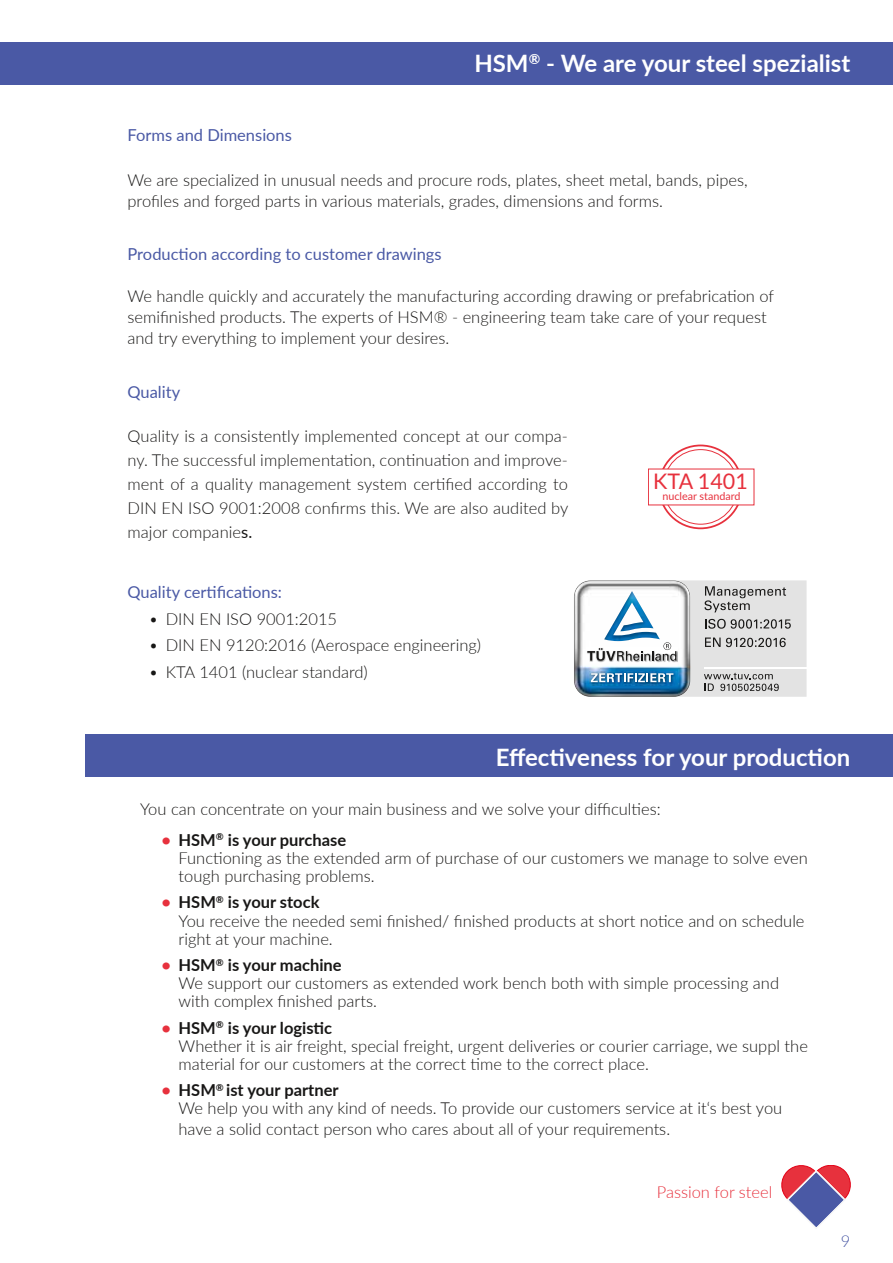
<style>
.page{position:relative;width:893px;height:1263px;background:#fff}
.page>*{position:absolute;margin:0;border:0;box-sizing:border-box;transform-origin:0 0}
.t1{font:700 24px "Lato";color:#fff}
.t2{font:21.45px "Lato";color:#e7313d}
.t3{font:300 16.5px/18px "Lato";color:#181716}
.t4{font:16.5px "Lato";color:#4a59a5}
.t5{font:300 16.5px "Lato";color:#e7313d}
.t6{font:300 16.5px "Lato";color:#4a59a5}
.t7{font:10.8px "Lato";color:#e7313d}
.s1{font-weight:400}
.s2{font-weight:700;color:#e7313d}
.s3{font-weight:700}
</style>
<div class="page">
<div style="left:0;top:43px;width:893px;height:42px;background:#4a59a5"></div>
<svg style="left:781px;top:1165px;width:69px;height:62px"></svg>
<div style="left:85px;top:734px;width:808px;height:43px;background:#4a59a5"></div>
<svg style="left:574px;top:580px;width:233px;height:117px"></svg>
<svg style="left:659px;top:445px;width:83px;height:83px"></svg>
<div style="left:663px;top:450px;width:75px;height:74px;background:#fff;border-radius:50%"></div>
<div style="left:648px;top:469px;width:106px;height:36px;background:#fff"></div>
<h1 class="t1" style="left:474px;top:46px;width:377px">HSM<sup>®</sup> - We are your steel spezialist</h1>
<p class="t4" style="left:128px;top:123px;width:166px">Forms and Dimensions</p>
<p class="t3" style="left:128px;top:169px;width:622px;line-height:21px">We are specialized in unusual needs and procure rods, plates, sheet metal, bands, pipes, profiles and forged parts in various materials, grades, dimensions and forms.</p>
<p class="t4" style="left:128px;top:243px;width:316px">Production according to customer drawings</p>
<p class="t3" style="left:128px;top:285px;width:648px;line-height:21px">We handle quickly and accurately the manufacturing according drawing or prefabrication of semifinished products. The experts of HSM® - engineering team take care of your request and try everything to implement your desires.</p>
<p class="t4" style="left:127px;top:380px;width:54px">Quality</p>
<p class="t3" style="left:127px;top:423px;width:442px;line-height:24px;text-align:justify">Quality is a consistently implemented concept at our compa&shy;ny. The successful implementation, continuation and improve&shy;ment of a quality management system certified according to DIN EN ISO 9001:2008 confirms this. We are also audited by major companie<span class="s1">s.</span></p>
<p class="t4" style="left:127px;top:581px;width:156px">Quality certifications:</p>
<p class="t3" style="left:149px;top:609px;width:190px">• DIN EN ISO 9001:2015</p>
<p class="t3" style="left:149px;top:636px;width:334px">• DIN EN 9120:2016 (Aerospace engineering)</p>
<p class="t3" style="left:149px;top:662px;width:221px">• KTA 1401 (nuclear standard)</p>
<h2 class="t2" style="left:653px;top:466px;width:96px">KTA 1401</h2>
<p class="t7" style="left:662px;top:488px;width:79px">nuclear standard</p>
<h1 class="t1" style="left:496px;top:739px;width:356px">Effectiveness for your production</h1>
<p class="t3" style="left:140px;top:800px;width:522px">You can concentrate on your main business and we solve your difficulties:</p>
<p class="t3" style="left:179px;top:830px;width:631px;text-indent:-17px"><span class="s2">•</span> <span class="s3">HSM</span><sup>®</sup> <span class="s3">is your purchase<br></span>Functioning as the extended arm of purchase of our customers we manage to solve even tough purchasing problems.</p>
<p class="t3" style="left:179px;top:893px;width:627px;text-indent:-17px"><span class="s2">•</span> <span class="s3">HSM</span><sup>®</sup> <span class="s3">is your stock<br></span>You receive the needed semi finished/ finished products at short notice and on schedule right at your machine.</p>
<p class="t3" style="left:179px;top:955px;width:602px;text-indent:-17px"><span class="s2">•</span> <span class="s3">HSM</span><sup>®</sup> <span class="s3">is your machine<br></span>We support our customers as extended work bench both with simple processing and with complex finished parts.</p>
<p class="t3" style="left:179px;top:1018px;width:631px;text-indent:-17px"><span class="s2">•</span> <span class="s3">HSM</span><sup>®</sup> <span class="s3">is your logistic<br></span>Whether it is air freight, special freight, urgent deliveries or courier carriage, we suppl the material for our customers at the correct time to the correct place.</p>
<p class="t3" style="left:179px;top:1080px;width:605px;text-indent:-17px"><span class="s2">•</span> <span class="s3">HSM</span><sup>®</sup> <span class="s3">ist your partner<br></span>We help you with any kind of needs. To provide our customers service at it‘s best you</p>
<p class="t3" style="left:179px;top:1119px;width:493px">have a solid contact person who cares about all of your requirements.</p>
<p class="t5" style="left:657px;top:1180px;width:117px">Passion for steel</p>
<p class="t6" style="left:841px;top:1229px;width:11px">9</p>
</div>
